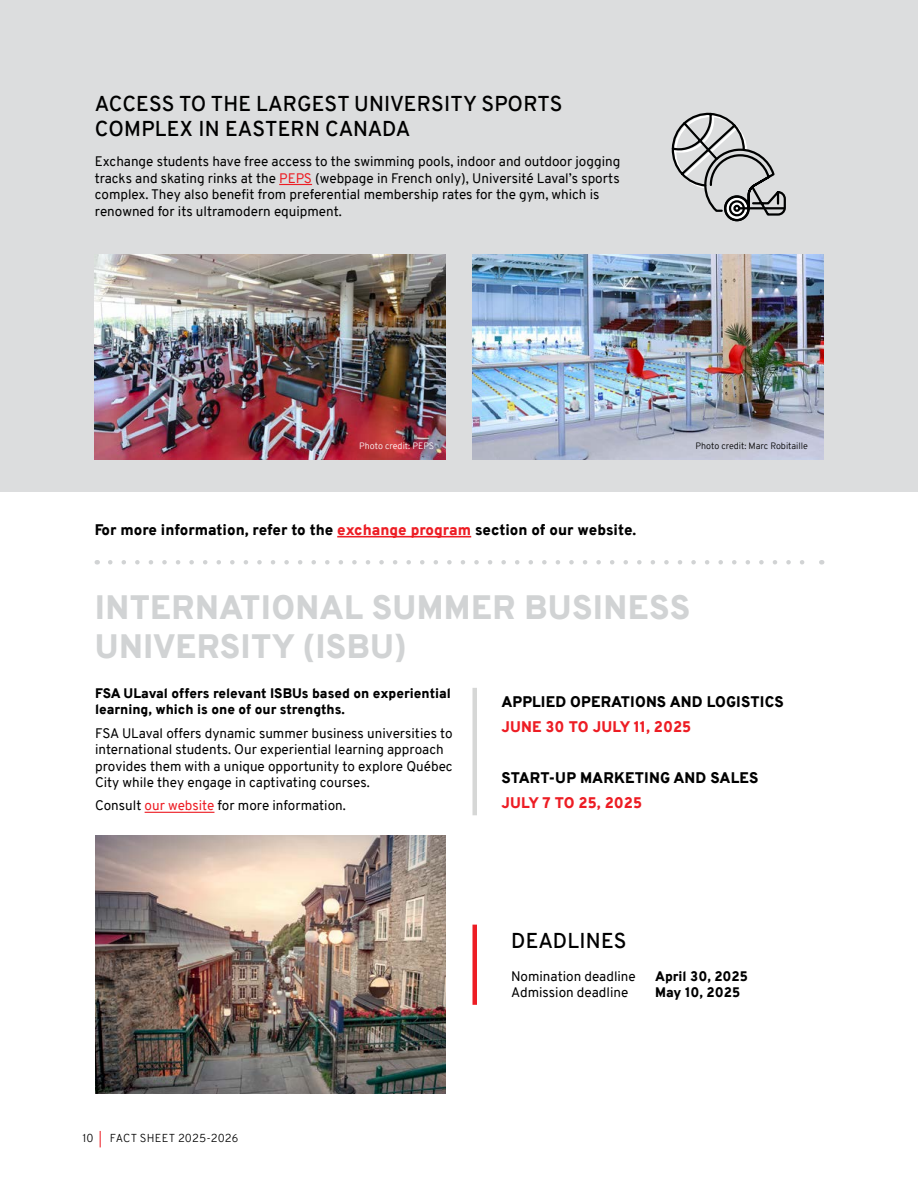
<style>
.page{position:relative;width:918px;height:1188px;background:#fff}
.page>*{position:absolute;margin:0;border:0;box-sizing:border-box;transform-origin:0 0}
.t1{font:900 33px/39.6px "Overpass";letter-spacing:.01em;color:#d1d3d4}
.t2{font:600 21px/25.2px "Overpass";letter-spacing:.01em;color:#000}
.t3{font:900 15px "Overpass";color:#000}
.t4{font:900 15px "Overpass";color:#ed1d24}
.t5{font:13.5px/16.5px "Overpass";color:#000}
.t6{font:900 13.5px/16.5px "Overpass";color:#000}
.t7{font:300 11.25px "Overpass";letter-spacing:.015em;color:#000}
.t8{font:300 9px "Overpass";color:#000}
.t9{font:300 9px "Overpass";color:#fff}
.s1{color:#ed1d24}
.s2{font-weight:400;color:#ed1d24}
</style>
<div class="page">
<div style="left:0;top:0;width:918px;height:491px;background:#dcddde"></div>
<hr style="left:279px;top:184px;width:33px;height:1px;background:#ed1d24">
<img style="left:95px;top:255px;width:351px;height:204px">
<img style="left:472px;top:255px;width:352px;height:204px">
<svg style="left:671px;top:112px;width:115px;height:110px"></svg>
<div style="left:472px;top:925px;width:5px;height:80px;background:#ed1d24"></div>
<hr style="left:337px;top:536px;width:134px;height:1px;background:#ed1d24">
<img style="left:95px;top:836px;width:351px;height:258px">
<hr style="left:145px;top:812px;width:69px;height:1px;background:#ed1d24">
<svg style="left:110px;top:560px;width:695px;height:5px"></svg>
<div style="left:472px;top:688px;width:5px;height:127px;background:#d6d7d6"></div>
<h2 class="t2" style="left:95px;top:91px;width:469px">ACCESS TO THE LARGEST UNIVERSITY SPORTS<br>COMPLEX IN EASTERN CANADA</h2>
<p class="t5" style="left:95px;top:153px;width:527px">Exchange students have free access to the swimming pools, indoor and outdoor jogging tracks and skating rinks at the <span class="s1">PEPS</span> (webpage in French only), Université Laval’s sports complex. They also benefit from preferential membership rates for the gym, which is renowned for its ultramodern equipment.</p>
<p class="t9" style="left:359px;top:439px;width:76px">Photo credit: PEPS</p>
<p class="t8" style="left:696px;top:439px;width:114px">Photo credit: Marc Robitaille</p>
<p class="t3" style="left:95px;top:519px;width:543px">For more information, refer to the <span class="s1">exchange program</span> section of our website.</p>
<h1 class="t1" style="left:95px;top:588px;width:597px">INTERNATIONAL SUMMER BUSINESS<br>UNIVERSITY (ISBU)</h1>
<p class="t6" style="left:95px;top:685px;width:358px">FSA ULaval offers relevant ISBUs based on experiential learning, which is one of our strengths.</p>
<p class="t5" style="left:95px;top:725px;width:359px">FSA ULaval offers dynamic summer business universities to international students. Our experiential learning approach provides them with a unique opportunity to explore Québec City while they engage in captivating courses.</p>
<p class="t5" style="left:95px;top:798px;width:252px">Consult <span class="s1">our website</span> for more information.</p>
<p class="t3" style="left:501px;top:691px;width:284px">APPLIED OPERATIONS AND LOGISTICS</p>
<p class="t4" style="left:501px;top:716px;width:191px">JUNE 30 TO JULY 11, 2025</p>
<p class="t3" style="left:501px;top:767px;width:258px">START-UP MARKETING AND SALES</p>
<p class="t4" style="left:501px;top:792px;width:142px">JULY 7 TO 25, 2025</p>
<p class="t7" style="left:82px;top:1130px;width:157px">10 <span class="s2">|</span> FACT SHEET 2025-2026</p>
<h2 class="t2" style="left:511px;top:928px;width:117px">DEADLINES</h2>
<p class="t5" style="left:511px;top:968px;width:126px">Nomination deadline</p>
<p class="t6" style="left:655px;top:968px;width:94px">April 30, 2025</p>
<p class="t5" style="left:511px;top:985px;width:119px">Admission deadline</p>
<p class="t6" style="left:655px;top:985px;width:87px">May 10, 2025</p>
</div>
